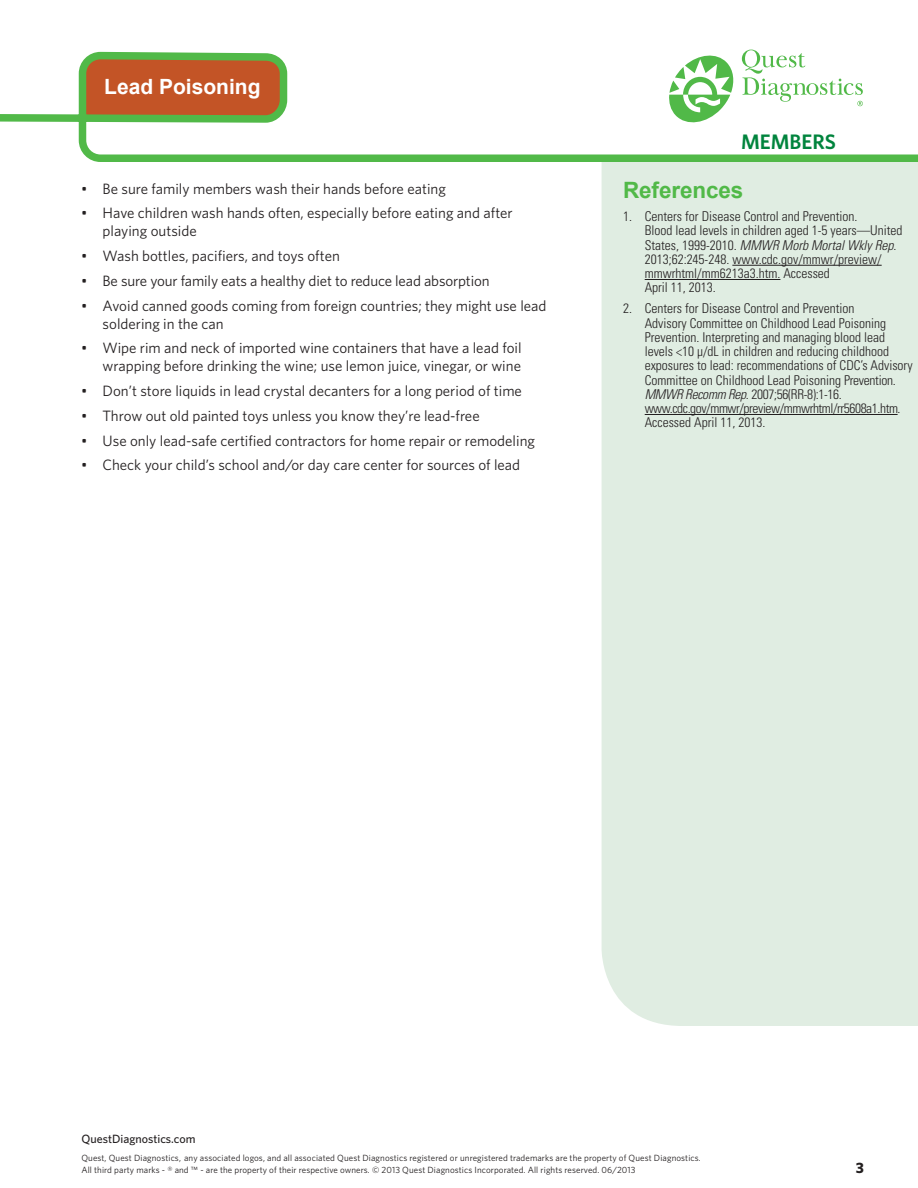
<style>
.page{position:relative;width:918px;height:1188px;background:#fff}
.page>*{position:absolute;margin:0;border:0;box-sizing:border-box;transform-origin:0 0}
.Sidebar_Headers{font:700 22.5px "Arial";letter-spacing:-.005em;color:#51b948}
.Body_Heads{font:700 21px "Arial";color:#fff}
.t1{font:600 21px "Whitney";color:#00843d}
.t2{font:15px/18px "Whitney";color:#231f20}
.Body_Copy{font:700 15px "Whitney";color:#231f20}
.t3{font:300 condensed 13.5px/14.2px "Univers";color:#231f20}
.t4{font:500 12px "Whitney";color:#231f20}
.t5{font:9px/12px "Whitney";letter-spacing:.01em;color:#231f20}
.s1{font-style:italic}
</style>
<div class="page">
<div style="left:602px;top:166px;width:316px;height:860px;background:#e0ede2"></div>
<svg style="left:0;top:49px;width:918px;height:117px"></svg>
<hr style="left:732px;top:265px;width:150px;height:1px;background:#231f20">
<hr style="left:645px;top:279px;width:135px;height:1px;background:#231f20">
<hr style="left:645px;top:414px;width:253px;height:1px;background:#231f20">
<p class="Body_Heads" style="left:104px;top:75px;width:158px">Lead Poisoning</p>
<p class="t2" style="left:81px;top:179px;width:366px">• Be sure family members wash their hands before eating</p>
<p class="t2" style="left:103px;top:204px;width:412px;text-indent:-22px">• Have children wash hands often, especially before eating and after playing outside</p>
<p class="t2" style="left:81px;top:247px;width:260px">• Wash bottles, pacifiers, and toys often</p>
<p class="t2" style="left:81px;top:272px;width:410px">• Be sure your family eats a healthy diet to reduce lead absorption</p>
<p class="t2" style="left:103px;top:296px;width:445px;text-indent:-22px">• Avoid canned goods coming from foreign countries; they might use lead soldering in the can</p>
<p class="t2" style="left:81px;top:339px;width:442px;text-align:right">• Wipe rim and neck of imported wine containers that have a lead foil wrapping before drinking the wine; use lemon juice, vinegar, or wine</p>
<p class="t2" style="left:81px;top:382px;width:442px">• Don’t store liquids in lead crystal decanters for a long period of time</p>
<p class="t2" style="left:81px;top:407px;width:400px">• Throw out old painted toys unless you know they’re lead-free</p>
<p class="t2" style="left:81px;top:431px;width:456px">• Use only lead-safe certified contractors for home repair or remodeling</p>
<p class="t2" style="left:81px;top:456px;width:441px">• Check your child’s school and/or day care center for sources of lead</p>
<p class="t1" style="left:741px;top:128px;width:97px">MEMBERS</p>
<p class="Sidebar_Headers" style="left:623px;top:177px;width:122px">References</p>
<p class="t3" style="left:645px;top:209px;width:259px;text-indent:-22px">1. Centers for Disease Control and Prevention.<br>Blood lead levels in children aged 1-5 years—United States, 1999-2010. <span class="s1">MMWR Morb Mortal Wkly Rep</span>.<br>2013;62:245-248. www.cdc.gov/mmwr/preview/ mmwrhtml/mm6213a3.htm. Accessed<br>April 11, 2013.</p>
<p class="t3" style="left:645px;top:301px;width:269px;text-indent:-22px">2. Centers for Disease Control and Prevention<br>Advisory Committee on Childhood Lead Poisoning Prevention. Interpreting and managing blood lead levels &lt;10 μ/dL in children and reducing childhood exposures to lead: recommendations of CDC’s Advisory Committee on Childhood Lead Poisoning Prevention.<br><span class="s1">MMWR Recomm Rep</span>. 2007;56(RR-8):1-16. www.cdc.gov/mmwr/preview/mmwrhtml/rr5608a1.htm.<br>Accessed April 11, 2013.</p>
<p class="t4" style="left:81px;top:1131px;width:116px">QuestDiagnostics.com</p>
<p class="t5" style="left:81px;top:1152px;width:621px">Quest, Quest Diagnostics, any associated logos, and all associated Quest Diagnostics registered or unregistered trademarks are the property of Quest Diagnostics.<br>All third party marks - ® and ™ - are the property of their respective owners. © 2013 Quest Diagnostics Incorporated. All rights reserved. 06/2013</p>
<p class="Body_Copy" style="left:856px;top:1158px;width:10px">3</p>
</div>
